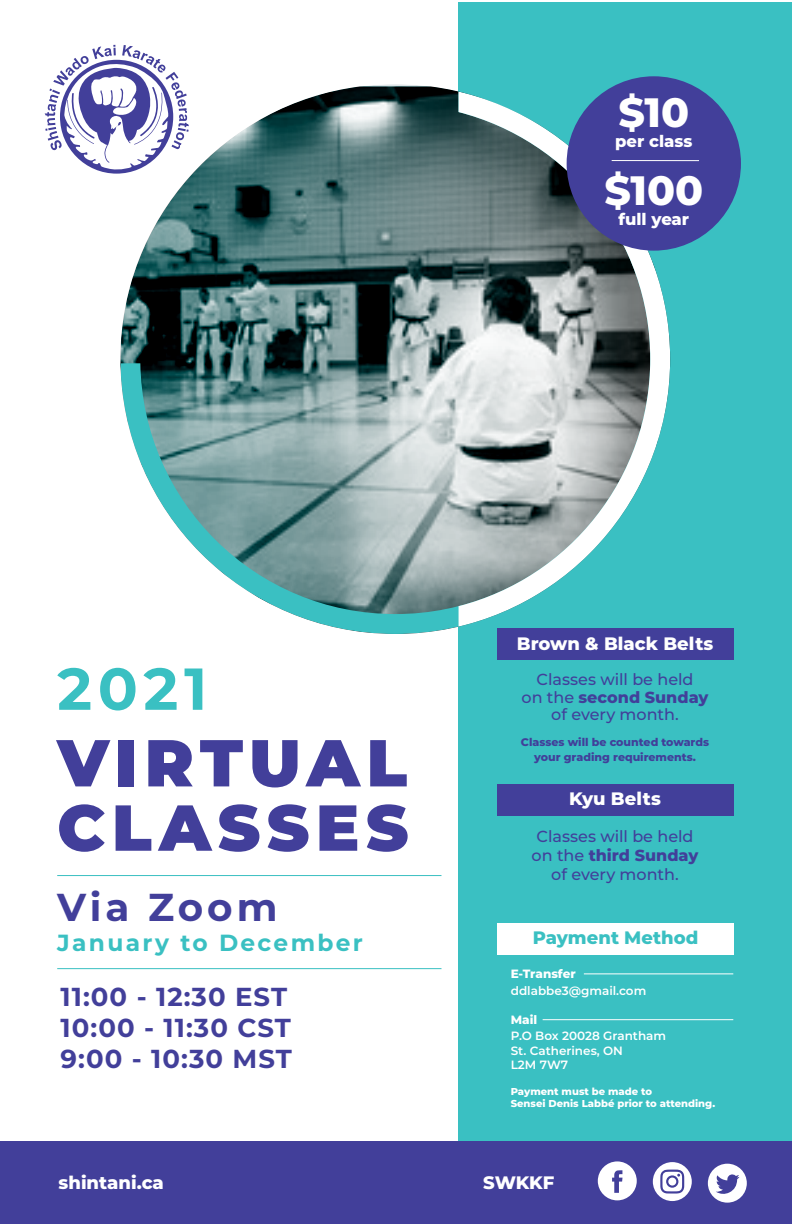
<style>
.page{position:relative;width:792px;height:1224px;background:#fff}
.page>*{position:absolute;margin:0;border:0;box-sizing:border-box;transform-origin:0 0}
.t1{font:900 66.1px "Montserrat";letter-spacing:.09em;color:#423f9a}
.t2{font:900 64.8px "Montserrat";letter-spacing:.1em;color:#423f9a}
.t3{font:700 59px "Montserrat";color:#3ac0c2}
.t4{font:800 41px "Montserrat";color:#fff}
.t5{font:700 38.9px "Montserrat";letter-spacing:.1em;color:#423f9a}
.t6{font:700 26px/31px "Montserrat";letter-spacing:.04em;color:#423f9a}
.t7{font:700 23.3px "Montserrat";letter-spacing:.1em;color:#3ac0c2}
.t8{font:800 18px "Montserrat";color:#fff}
.t9{font:800 18px "Montserrat";color:#3ac0c2}
.t10{font:800 16.4px "Montserrat";color:#fff}
.t11{font:500 16px/17.3px "Montserrat";color:#423f9a;text-align:center}
.t12{font:600 12px/14.4px "Montserrat";color:#fff}
.t13{font:800 12px "Montserrat";color:#fff}
.t14{font:800 11px/15.3px "Montserrat";color:#423f9a;text-align:center}
.t15{font:800 10px/12px "Montserrat";color:#fff}
.s1{font-weight:800}
</style>
<div class="page">
<div style="left:459px;top:2px;width:333px;height:1139px;background:#3ac0c2"></div>
<svg style="left:120px;top:92px;width:339px;height:542px;background:#799899"></svg>
<svg style="left:459px;top:92px;width:211px;height:535px"></svg>
<hr style="left:57px;top:875px;width:384px;height:1px;background:#3ac0c2">
<hr style="left:57px;top:968px;width:384px;height:1px;background:#3ac0c2">
<div style="left:0;top:1141px;width:792px;height:83px;background:#423f9a"></div>
<svg style="left:45px;top:45px;width:144px;height:129px"></svg>
<svg style="left:653px;top:1162px;width:39px;height:39px"></svg>
<div style="left:668px;top:1178px;width:8px;height:8px;background:#fff;border-radius:50%"></div>
<svg style="left:598px;top:1161px;width:39px;height:39px"></svg>
<svg style="left:708px;top:1164px;width:39px;height:39px"></svg>
<div style="left:567px;top:76px;width:174px;height:175px;background:#423f9a;border-radius:50%"></div>
<hr style="left:612px;top:160px;width:87px;height:1px;background:#fff">
<div style="left:497px;top:923px;width:237px;height:31px;background:#fff"></div>
<div style="left:497px;top:629px;width:237px;height:31px;background:#423f9a"></div>
<hr style="left:584px;top:973px;width:149px;height:1px;background:#fff">
<hr style="left:543px;top:1019px;width:190px;height:1px;background:#fff">
<div style="left:497px;top:784px;width:237px;height:31px;background:#423f9a"></div>
<h3 class="t4" style="left:618px;top:83px;width:72px">$10</h3>
<p class="t10" style="left:615px;top:129px;width:79px">per class</p>
<h3 class="t4" style="left:604px;top:160px;width:100px">$100</h3>
<p class="t10" style="left:618px;top:207px;width:72px">full year</p>
<h3 class="t3" style="left:57px;top:646px;width:152px">2021</h3>
<h1 class="t1" style="left:57px;top:713px;width:352px">VIRTUAL</h1>
<h2 class="t2" style="left:57px;top:779px;width:353px">CLASSES</h2>
<h3 class="t5" style="left:57px;top:879px;width:222px">Via Zoom</h3>
<h3 class="t7" style="left:57px;top:926px;width:307px">January to December</h3>
<h3 class="t6" style="left:61px;top:980px;width:233px">11:00 - 12:30 EST<br>10:00 - 11:30 CST<br>9:00 - 10:30 MST</h3>
<p class="t8" style="left:517px;top:630px;width:198px">Brown &amp; Black Belts</p>
<p class="t11" style="left:522px;top:670px;width:189px">Classes will be held<br>on the <span class="s1">second Sunday </span>of every month.</p>
<p class="t14" style="left:521px;top:734px;width:190px">Classes will be counted towards your grading requirements.</p>
<p class="t8" style="left:569px;top:785px;width:93px">Kyu Belts</p>
<p class="t11" style="left:532px;top:826px;width:168px;line-height:19.3px">Classes will be held on the <span class="s1">third Sunday </span>of every month.</p>
<p class="t9" style="left:533px;top:925px;width:167px">Payment Method</p>
<p class="t13" style="left:511px;top:965px;width:67px">E-Transfer</p>
<p class="t12" style="left:511px;top:983px;width:137px">ddlabbe3@gmail.com</p>
<p class="t12" style="left:511px;top:1028px;width:157px">P.O Box 20028 Grantham<br>St. Catherines, ON<br>L2M 7W7</p>
<p class="t13" style="left:511px;top:1010px;width:28px">Mail</p>
<p class="t15" style="left:511px;top:1085px;width:206px">Payment must be made to<br>Sensei Denis Labbé prior to attending.</p>
<p class="t8" style="left:59px;top:1169px;width:107px">shintani.ca</p>
<p class="t8" style="left:483px;top:1169px;width:73px">SWKKF</p>
</div>
